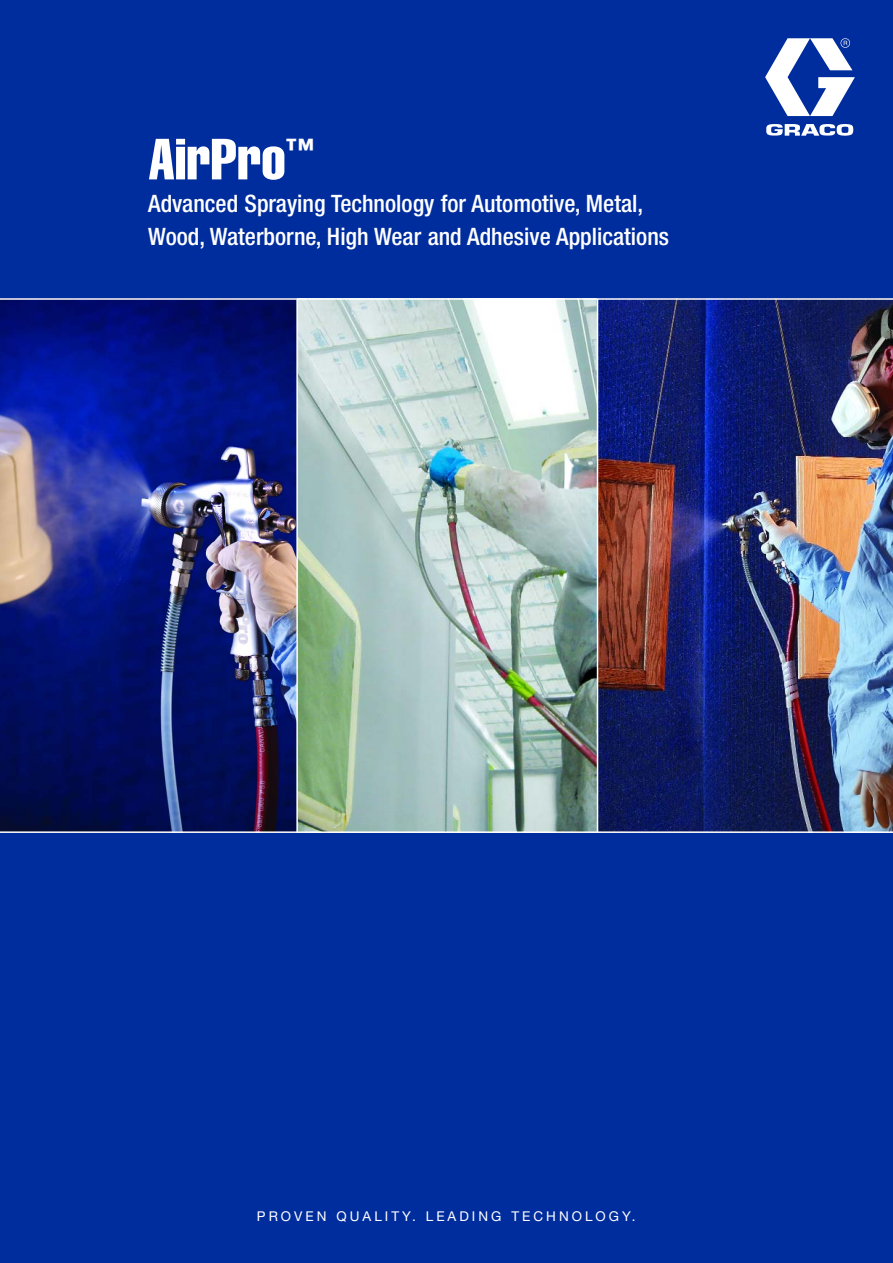
<style>
.page{position:relative;width:893px;height:1263px;background:#002d9d}
.page>*{position:absolute;margin:0;border:0;box-sizing:border-box;transform-origin:0 0}
.t1{font:57px "Helvetica LT Std Comp";color:#fff}
.t2{font:500 condensed 24px/33px "Helvetica Neue LT Std";color:#fff}
.t3{font:13.5px "Helvetica Neue LT Std";letter-spacing:.22em;color:#fff}
</style>
<div class="page">
<img style="left:0;top:300px;width:893px;height:531px">
<svg style="left:765px;top:38px;width:90px;height:98px"></svg>
<hr style="left:0;top:298px;width:893px;height:2px;background:#fff">
<hr style="left:0;top:831px;width:893px;height:2px;background:#fff">
<hr style="left:296px;top:299px;width:2px;height:533px;background:#fff">
<hr style="left:597px;top:299px;width:1px;height:533px;background:#fff">
<h1 class="t1" style="left:148px;top:139px;width:167px">AirPro<sup>™</sup></h1>
<p class="t2" style="left:148px;top:189px;width:522px">Advanced Spraying Technology for Automotive, Metal,<br>Wood, Waterborne, High Wear and Adhesive Applications</p>
<p class="t3" style="left:257px;top:1212px;width:380px">PROVEN QUALITY. LEADING TECHNOLOGY.</p>
</div>
